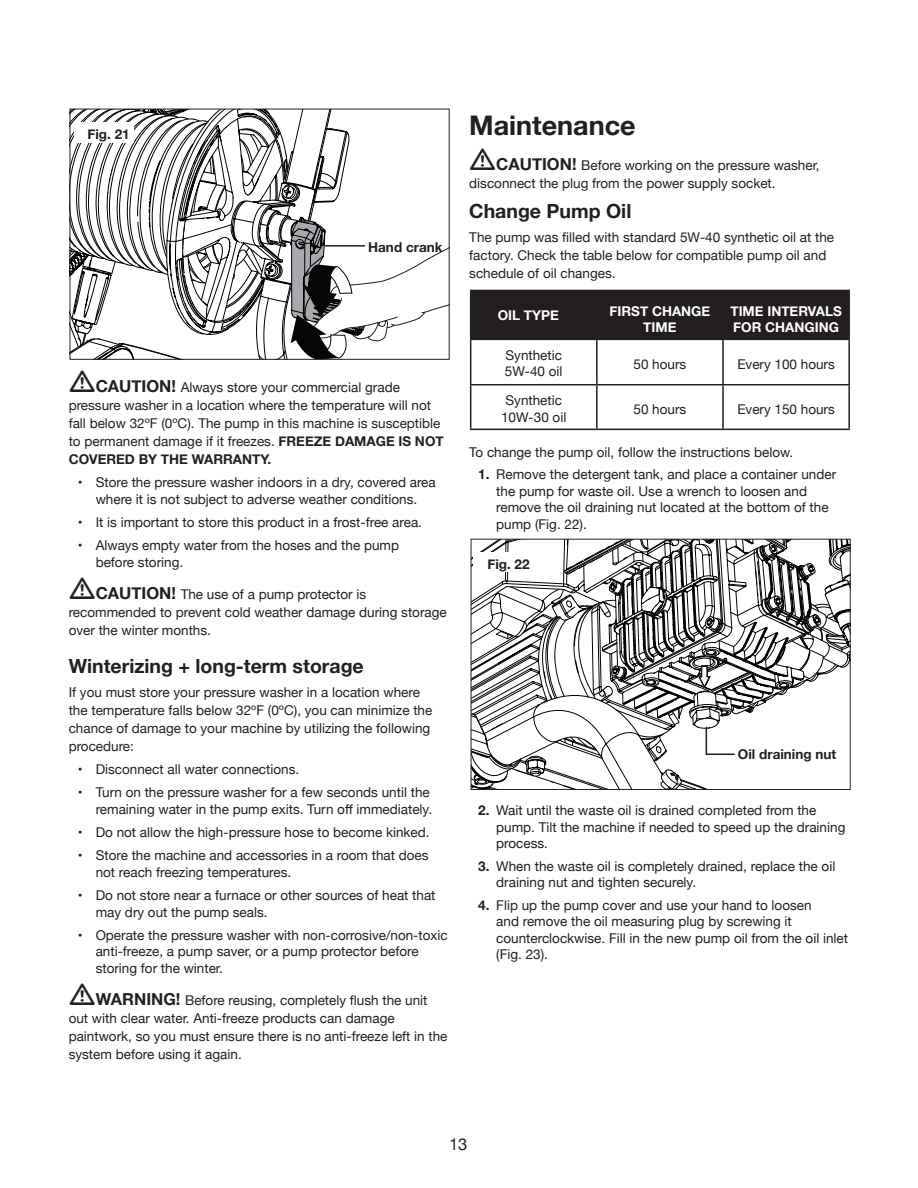
<style>
.page{position:relative;width:918px;height:1188px;background:#fff}
.page>*{position:absolute;margin:0;border:0;box-sizing:border-box;transform-origin:0 0}
.t1{font:700 27px "Helvetica Neue";color:#231f20}
.t2{font:700 19.5px "Helvetica Neue";color:#231f20}
.t3{font:16.5px "Helvetica Neue";color:#231f20}
.t4{font:13.5px/16.5px "Helvetica Neue";color:#231f20}
.t5{font:700 13.5px/16.5px "Helvetica Neue";color:#fff;text-align:center}
.t6{font:700 13.5px "Helvetica Neue";color:#231f20}
.s1{font-weight:700;font-size:16.5px}
.s2{font-weight:700}
</style>
<div class="page">
<svg style="left:72px;top:111px;width:376px;height:247px"></svg>
<div style="left:70px;top:109px;width:380px;height:251px;border:1px solid #231f20"></div>
<div style="left:74px;top:122px;width:60px;height:20px;background:#fff"></div>
<hr style="left:325px;top:245px;width:39px;height:2px;background:#231f20">
<div style="left:471px;top:291px;width:377px;height:48px;background:#231f20"></div>
<hr style="left:470px;top:290px;width:127px;height:1px;background:#231f20">
<hr style="left:470px;top:291px;width:1px;height:48px;background:#231f20">
<hr style="left:597px;top:290px;width:126px;height:1px;background:#231f20">
<hr style="left:596px;top:291px;width:2px;height:48px;background:#231f20">
<hr style="left:723px;top:290px;width:127px;height:1px;background:#231f20">
<hr style="left:722px;top:291px;width:2px;height:48px;background:#231f20">
<hr style="left:848px;top:291px;width:2px;height:48px;background:#231f20">
<hr style="left:470px;top:339px;width:127px;height:1px;background:#231f20">
<hr style="left:470px;top:340px;width:1px;height:44px;background:#231f20">
<hr style="left:597px;top:339px;width:126px;height:1px;background:#231f20">
<hr style="left:596px;top:340px;width:2px;height:44px;background:#231f20">
<hr style="left:723px;top:339px;width:127px;height:1px;background:#231f20">
<hr style="left:722px;top:340px;width:2px;height:44px;background:#231f20">
<hr style="left:848px;top:340px;width:2px;height:44px;background:#231f20">
<hr style="left:470px;top:384px;width:127px;height:1px;background:#231f20">
<hr style="left:470px;top:385px;width:1px;height:44px;background:#231f20">
<hr style="left:597px;top:384px;width:126px;height:1px;background:#231f20">
<hr style="left:596px;top:385px;width:2px;height:44px;background:#231f20">
<hr style="left:723px;top:384px;width:127px;height:1px;background:#231f20">
<hr style="left:722px;top:385px;width:2px;height:44px;background:#231f20">
<hr style="left:848px;top:385px;width:2px;height:44px;background:#231f20">
<hr style="left:470px;top:429px;width:127px;height:1px;background:#231f20">
<hr style="left:597px;top:429px;width:126px;height:1px;background:#231f20">
<hr style="left:723px;top:429px;width:127px;height:1px;background:#231f20">
<svg style="left:471px;top:539px;width:379px;height:250px"></svg>
<p class="t6" style="left:87px;top:123px;width:44px">Fig. 21</p>
<p class="t6" style="left:368px;top:237px;width:76px">Hand crank</p>
<p class="t4" style="left:69px;top:379px;width:377px;line-height:18px;text-indent:27px"><span class="s1">CAUTION!</span> Always store your commercial grade pressure washer in a location where the temperature will not fall below 32ºF (0ºC). The pump in this machine is susceptible to permanent damage if it freezes. <span class="s2">FREEZE DAMAGE IS NOT COVERED BY THE WARRANTY.</span></p>
<p class="t4" style="left:78px;top:475px;width:360px;text-align:center">• Store the pressure washer indoors in a dry, covered area where it is not subject to adverse weather conditions.</p>
<p class="t4" style="left:78px;top:515px;width:346px">• It is important to store this product in a frost-free area.</p>
<p class="t4" style="left:96px;top:538px;width:305px;text-indent:-18px">• Always empty water from the hoses and the pump before storing.</p>
<p class="t4" style="left:69px;top:586px;width:380px;line-height:18px;text-indent:27px"><span class="s1">CAUTION!</span> The use of a pump protector is recommended to prevent cold weather damage during storage over the winter months.</p>
<h2 class="t2" style="left:69px;top:651px;width:297px">Winterizing + long-term storage</h2>
<p class="t4" style="left:69px;top:684px;width:365px;line-height:18px">If you must store your pressure washer in a location where the temperature falls below 32ºF (0ºC), you can minimize the chance of damage to your machine by utilizing the following procedure:</p>
<p class="t4" style="left:78px;top:762px;width:223px">• Disconnect all water connections.</p>
<p class="t4" style="left:78px;top:785px;width:356px;text-align:right">• Turn on the pressure washer for a few seconds until the remaining water in the pump exits. Turn off immediately.</p>
<p class="t4" style="left:78px;top:825px;width:353px">• Do not allow the high-pressure hose to become kinked.</p>
<p class="t4" style="left:96px;top:848px;width:334px;text-indent:-18px">• Store the machine and accessories in a room that does not reach freezing temperatures.</p>
<p class="t4" style="left:96px;top:888px;width:341px;text-indent:-18px">• Do not store near a furnace or other sources of heat that may dry out the pump seals.</p>
<p class="t4" style="left:96px;top:928px;width:354px;text-indent:-18px">• Operate the pressure washer with non-corrosive/non-toxic anti-freeze, a pump saver, or a pump protector before storing for the winter.</p>
<p class="t4" style="left:69px;top:992px;width:380px;line-height:18px;text-indent:27px"><span class="s1">WARNING!</span> Before reusing, completely flush the unit out with clear water. Anti-freeze products can damage paintwork, so you must ensure there is no anti-freeze left in the system before using it again.</p>
<h1 class="t1" style="left:469px;top:104px;width:168px">Maintenance</h1>
<p class="t4" style="left:469px;top:157px;width:352px;line-height:18px;text-indent:27px"><span class="s1">CAUTION!</span> Before working on the pressure washer, disconnect the plug from the power supply socket.</p>
<h2 class="t2" style="left:469px;top:195px;width:164px">Change Pump Oil</h2>
<p class="t4" style="left:469px;top:229px;width:366px;line-height:18px">The pump was filled with standard 5W-40 synthetic oil at the factory. Check the table below for compatible pump oil and schedule of oil changes.</p>
<p class="t5" style="left:498px;top:307px;width:63px">OIL TYPE</p>
<p class="t5" style="left:610px;top:303px;width:102px">FIRST CHANGE<br>TIME</p>
<p class="t5" style="left:730px;top:303px;width:113px;text-align:left">TIME INTERVALS<br>FOR CHANGING</p>
<p class="t4" style="left:505px;top:347px;width:59px">Synthetic<br>5W-40 oil</p>
<p class="t4" style="left:634px;top:356px;width:54px">50 hours</p>
<p class="t4" style="left:737px;top:356px;width:99px">Every 100 hours</p>
<p class="t4" style="left:501px;top:393px;width:67px;text-align:center">Synthetic<br>10W-30 oil</p>
<p class="t4" style="left:634px;top:402px;width:54px">50 hours</p>
<p class="t4" style="left:737px;top:402px;width:99px">Every 150 hours</p>
<p class="t4" style="left:469px;top:445px;width:326px">To change the pump oil, follow the instructions below.</p>
<p class="t4" style="left:496px;top:467px;width:341px;text-indent:-18px"><span class="s2">1.</span> Remove the detergent tank, and place a container under the pump for waste oil. Use a wrench to loosen and remove the oil draining nut located at the bottom of the pump (Fig. 22).</p>
<p class="t6" style="left:487px;top:553px;width:44px">Fig. 22</p>
<p class="t6" style="left:738px;top:744px;width:100px">Oil draining nut</p>
<p class="t4" style="left:496px;top:803px;width:351px;text-indent:-18px"><span class="s2">2.</span> Wait until the waste oil is drained completed from the pump. Tilt the machine if needed to speed up the draining process.</p>
<p class="t4" style="left:496px;top:858px;width:341px;text-indent:-18px"><span class="s2">3.</span> When the waste oil is completely drained, replace the oil draining nut and tighten securely.</p>
<p class="t4" style="left:496px;top:897px;width:353px;text-indent:-18px"><span class="s2">4.</span> Flip up the pump cover and use your hand to loosen<br>and remove the oil measuring plug by screwing it counterclockwise. Fill in the new pump oil from the oil inlet (Fig. 23).</p>
<p class="t3" style="left:449px;top:1132px;width:20px">13</p>
</div>
